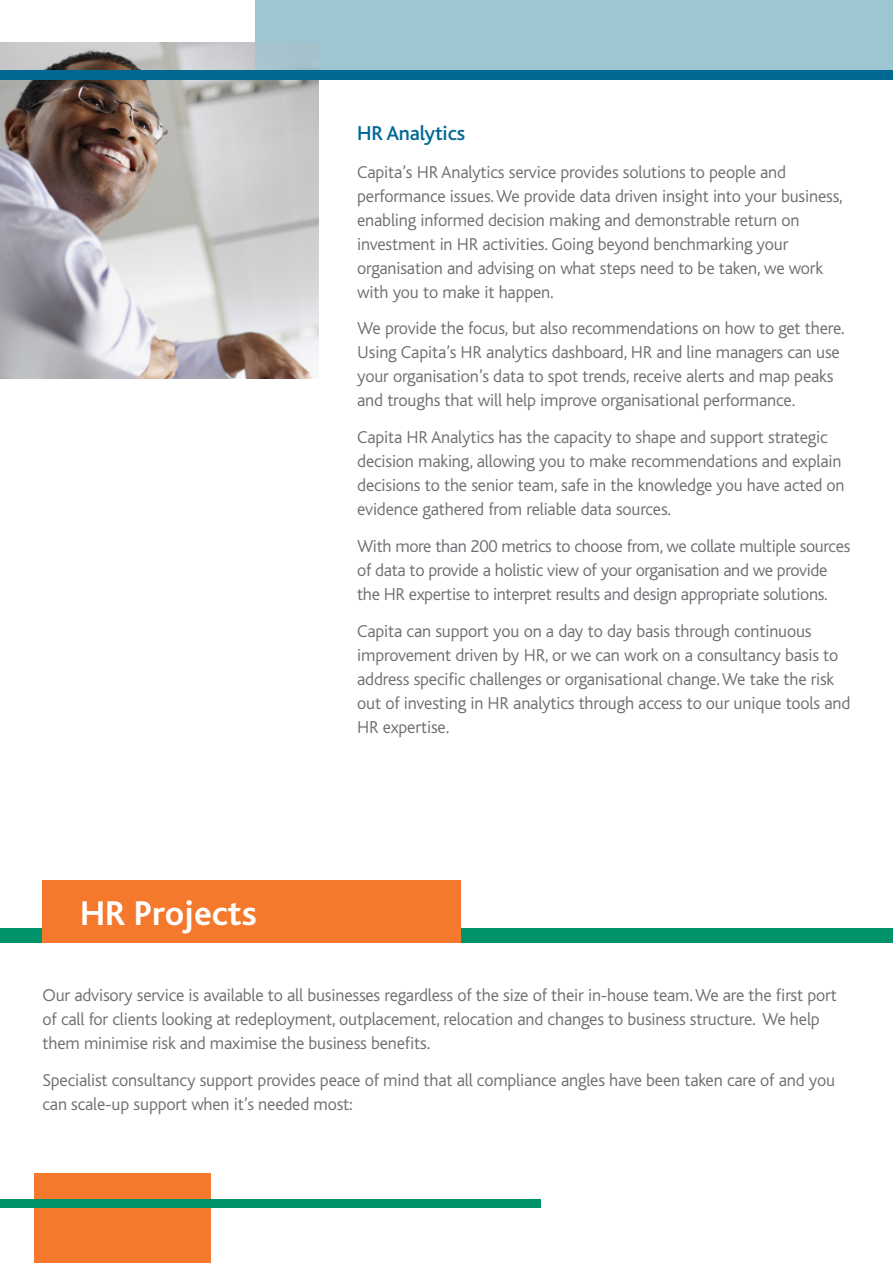
<style>
.page{position:relative;width:893px;height:1263px;background:#fff}
.page>*{position:absolute;margin:0;border:0;box-sizing:border-box;transform-origin:0 0}
.t1{font:700 36px "Bliss";color:#fff}
.t2{font:500 21px "Bliss";letter-spacing:-.01em;color:#006893}
.t3{font:300 18px/24px "Bliss";letter-spacing:-.01em;color:#6c6f73}
</style>
<div class="page">
<div style="left:255px;top:0;width:638px;height:70px;background:#9dc5d2"></div>
<img style="left:0;top:43px;width:319px;height:335px">
<div style="left:255px;top:32px;width:461px;height:38px;background:#9dc5d2"></div>
<div style="left:0;top:70px;width:893px;height:10px;background:#006893"></div>
<div style="left:0;top:928px;width:893px;height:15px;background:#00926b"></div>
<div style="left:43px;top:880px;width:418px;height:63px;background:#f4792d"></div>
<div style="left:34px;top:1174px;width:176px;height:89px;background:#f4792d"></div>
<div style="left:0;top:1199px;width:540px;height:9px;background:#00926b"></div>
<p class="t1" style="left:80px;top:894px;width:178px">HR Projects</p>
<p class="t2" style="left:357px;top:122px;width:109px">HR Analytics</p>
<p class="t3" style="left:357px;top:160px;width:487px">Capita’s HR Analytics service provides solutions to people and performance issues. We provide data driven insight into your business, enabling informed decision making and demonstrable return on investment in HR activities. Going beyond benchmarking your organisation and advising on what steps need to be taken, we work with you to make it happen.</p>
<p class="t3" style="left:357px;top:317px;width:489px">We provide the focus, but also recommendations on how to get there.<br>Using Capita’s HR analytics dashboard, HR and line managers can use your organisation’s data to spot trends, receive alerts and map peaks and troughs that will help improve organisational performance.</p>
<p class="t3" style="left:357px;top:426px;width:489px">Capita HR Analytics has the capacity to shape and support strategic decision making, allowing you to make recommendations and explain decisions to the senior team, safe in the knowledge you have acted on evidence gathered from reliable data sources.</p>
<p class="t3" style="left:357px;top:534px;width:495px">With more than 200 metrics to choose from, we collate multiple sources of data to provide a holistic view of your organisation and we provide the HR expertise to interpret results and design appropriate solutions.</p>
<p class="t3" style="left:357px;top:619px;width:495px">Capita can support you on a day to day basis through continuous improvement driven by HR, or we can work on a consultancy basis to address specific challenges or organisational change. We take the risk out of investing in HR analytics through access to our unique tools and HR expertise.</p>
<p class="t3" style="left:43px;top:983px;width:796px">Our advisory service is available to all businesses regardless of the size of their in-house team. We are the first port of call for clients looking at redeployment, outplacement, relocation and changes to business structure. We help them minimise risk and maximise the business benefits.</p>
<p class="t3" style="left:43px;top:1068px;width:794px">Specialist consultancy support provides peace of mind that all compliance angles have been taken care of and you can scale-up support when it’s needed most:</p>
</div>
